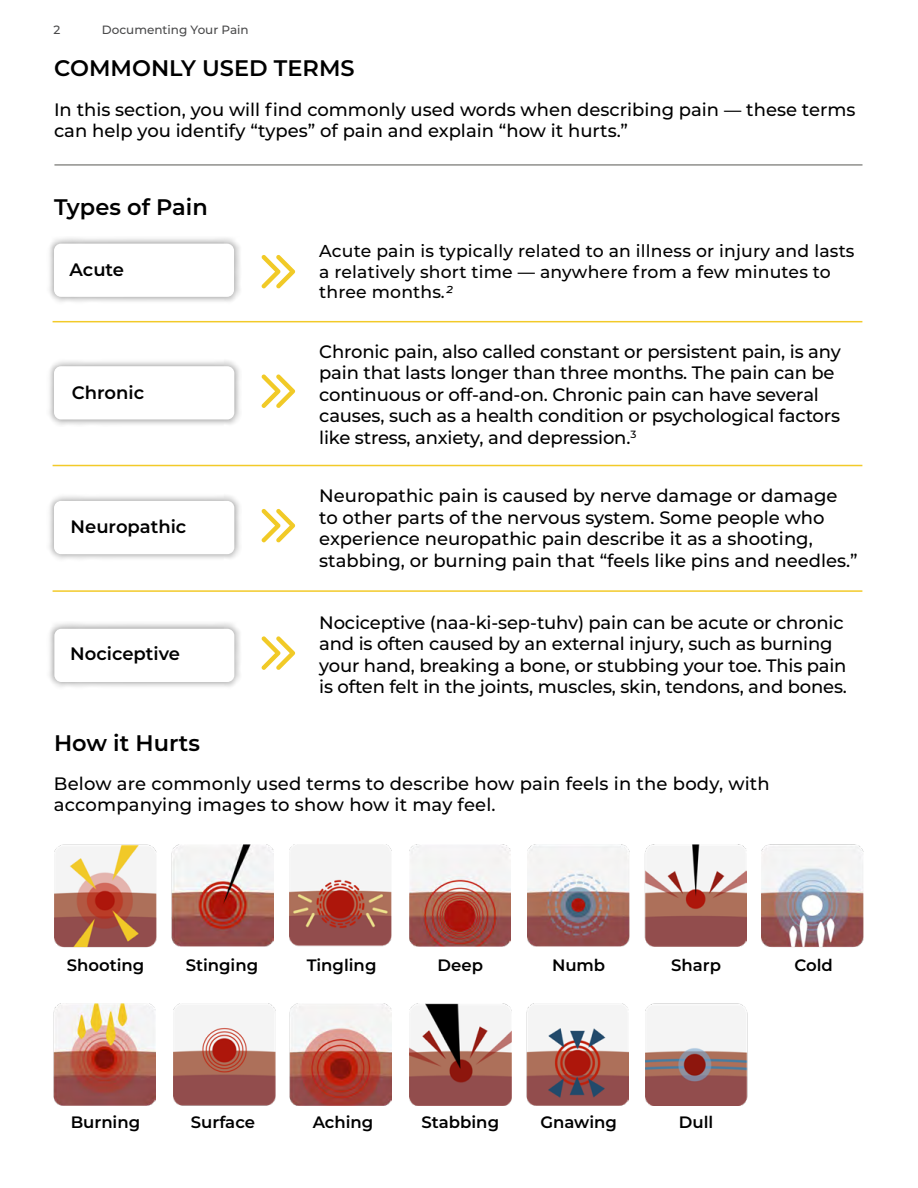
<style>
.page{position:relative;width:918px;height:1188px;background:#fff}
.page>*{position:absolute;margin:0;border:0;box-sizing:border-box;transform-origin:0 0}
.t1{font:600 22.5px "Montserrat";color:#000}
.t2{font:500 18px/21.6px "Montserrat";letter-spacing:-.01em;color:#000}
.t3{font:500 18px/21.6px "Montserrat";letter-spacing:.01em;color:#000}
.t4{font:600 18px "Montserrat";color:#000}
.t5{font:500 17.25px/20.7px "Montserrat";letter-spacing:.01em;color:#000}
.t6{font:600 16.5px "Montserrat";color:#000}
.t7{font:500 12px "Montserrat";color:#4a4a4b}
.s1{font-size:17.25px}
.s2{font-style:italic}
</style>
<div class="page">
<div style="left:46px;top:236px;width:196px;height:69px;background:#000;opacity:.4"></div>
<div style="left:54px;top:244px;width:180px;height:53px;background:#fff;border-radius:7px"></div>
<div style="left:46px;top:358px;width:196px;height:69px;background:#000;opacity:.4"></div>
<div style="left:54px;top:366px;width:180px;height:53px;background:#fff;border-radius:7px"></div>
<div style="left:46px;top:493px;width:196px;height:69px;background:#000;opacity:.4"></div>
<div style="left:54px;top:501px;width:180px;height:53px;background:#fff;border-radius:7px"></div>
<div style="left:47px;top:621px;width:195px;height:69px;background:#000;opacity:.4"></div>
<div style="left:54px;top:629px;width:180px;height:53px;background:#fff;border-radius:7px"></div>
<hr style="left:54px;top:164px;width:808px;height:2px;background:#8f8f8c">
<hr style="left:53px;top:590px;width:809px;height:2px;background:#f2ca29">
<hr style="left:53px;top:465px;width:809px;height:1px;background:#f2ca29">
<hr style="left:53px;top:321px;width:809px;height:1px;background:#f2ca29">
<svg style="left:261px;top:255px;width:34px;height:34px"></svg>
<svg style="left:261px;top:374px;width:34px;height:34px"></svg>
<svg style="left:261px;top:509px;width:34px;height:34px"></svg>
<svg style="left:261px;top:636px;width:34px;height:34px"></svg>
<img style="left:54px;top:844px;width:103px;height:104px">
<img style="left:171px;top:844px;width:102px;height:103px">
<img style="left:289px;top:844px;width:103px;height:103px">
<img style="left:409px;top:844px;width:102px;height:103px">
<img style="left:528px;top:844px;width:102px;height:103px">
<img style="left:645px;top:844px;width:102px;height:103px">
<img style="left:761px;top:844px;width:103px;height:104px">
<img style="left:53px;top:1003px;width:103px;height:103px">
<img style="left:173px;top:1003px;width:103px;height:103px">
<img style="left:289px;top:1003px;width:103px;height:103px">
<img style="left:410px;top:1003px;width:102px;height:103px">
<img style="left:526px;top:1003px;width:103px;height:103px">
<img style="left:646px;top:1003px;width:101px;height:102px">
<p class="t7" style="left:102px;top:22px;width:148px">Documenting Your Pain</p>
<p class="t7" style="left:53px;top:22px;width:8px">2</p>
<p class="t1" style="left:54px;top:52px;width:302px">COMMONLY USED TERMS</p>
<p class="t2" style="left:54px;top:98px;width:803px">In this section, you will find commonly used words when describing pain <span class="s1">—</span> these terms can help you identify “types” of pain and explain “how it hurts.”</p>
<p class="t1" style="left:54px;top:191px;width:155px">Types of Pain</p>
<p class="t4" style="left:70px;top:256px;width:56px">Acute</p>
<p class="t4" style="left:72px;top:380px;width:74px">Chronic</p>
<p class="t4" style="left:71px;top:514px;width:117px">Neuropathic</p>
<p class="t4" style="left:70px;top:641px;width:111px">Nociceptive</p>
<p class="t1" style="left:54px;top:727px;width:148px">How it Hurts</p>
<p class="t5" style="left:319px;top:240px;width:537px">Acute pain is typically related to an illness or injury and lasts a relatively short time — anywhere from a few minutes to three months<span class="s2">.2</span></p>
<p class="t2" style="left:319px;top:340px;width:523px">Chronic pain, also called constant or persistent pain, is any pain that lasts longer than three months. The pain can be continuous or off-and-on. Chronic pain can have several causes, such as a health condition or psychological factors like stress, anxiety, and depression.<sup>3</sup></p>
<p class="t2" style="left:319px;top:484px;width:540px">Neuropathic pain is caused by nerve damage or damage to other parts of the nervous system. Some people who experience neuropathic pain describe it as a shooting, stabbing, or burning pain that “feels like pins and needles.”</p>
<p class="t2" style="left:319px;top:611px;width:529px">Nociceptive (naa-ki-sep-tuhv) pain can be acute or chronic and is often caused by an external injury, such as burning your hand, breaking a bone, or stubbing your toe. This pain is often felt in the joints, muscles, skin, tendons, and bones.</p>
<p class="t3" style="left:54px;top:772px;width:717px">Below are commonly used terms to describe how pain feels in the body, with accompanying images to show how it may feel.</p>
<p class="t6" style="left:67px;top:954px;width:79px">Shooting</p>
<p class="t6" style="left:186px;top:954px;width:74px">Stinging</p>
<p class="t6" style="left:307px;top:954px;width:71px">Tingling</p>
<p class="t6" style="left:438px;top:954px;width:47px">Deep</p>
<p class="t6" style="left:552px;top:954px;width:55px">Numb</p>
<p class="t6" style="left:671px;top:954px;width:51px">Sharp</p>
<p class="t6" style="left:71px;top:1111px;width:71px">Burning</p>
<p class="t6" style="left:191px;top:1111px;width:66px">Surface</p>
<p class="t6" style="left:313px;top:1111px;width:62px">Aching</p>
<p class="t6" style="left:422px;top:1111px;width:79px">Stabbing</p>
<p class="t6" style="left:540px;top:1111px;width:78px">Gnawing</p>
<p class="t6" style="left:679px;top:1111px;width:36px">Dull</p>
<p class="t6" style="left:794px;top:954px;width:40px">Cold</p>
</div>
